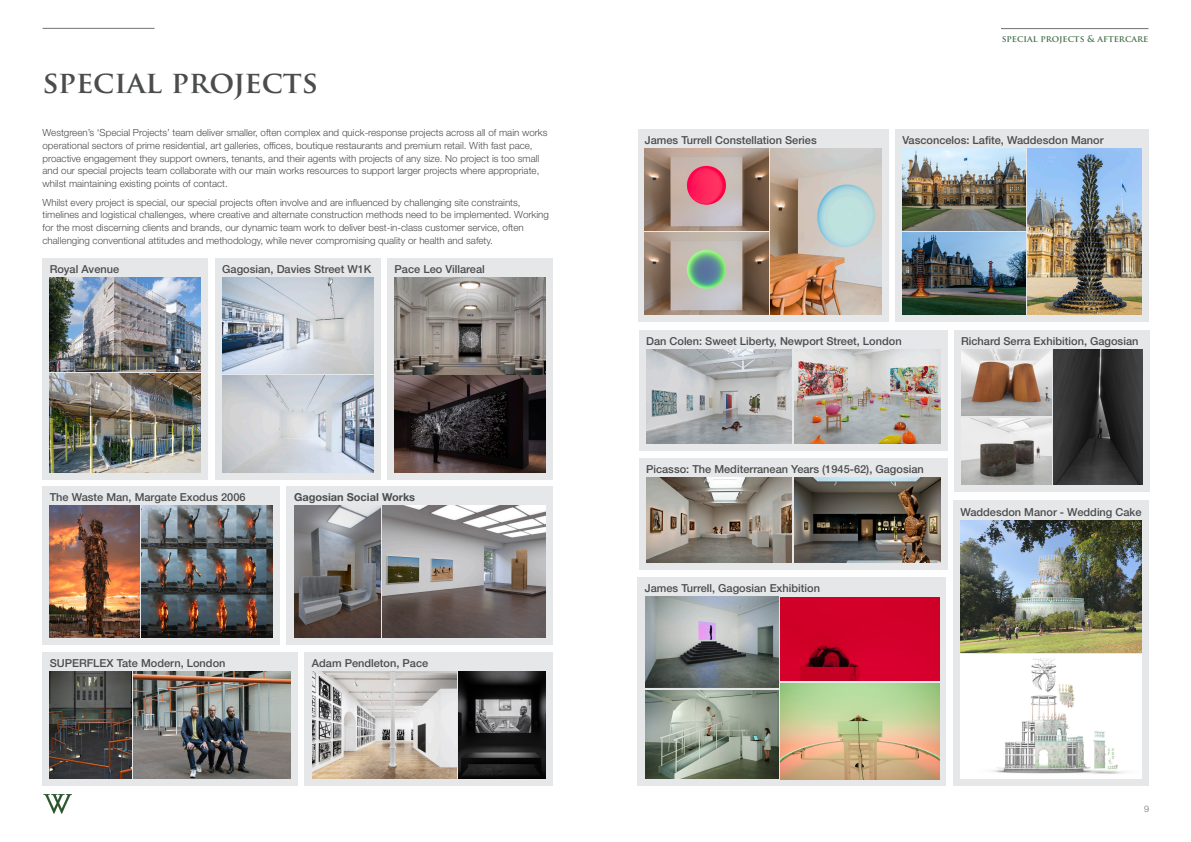
<style>
.page{position:relative;width:1191px;height:842px;background:#fff}
.page>*{position:absolute;margin:0;border:0;box-sizing:border-box;transform-origin:0 0}
.Headline{font:700 30px "Trajan Pro";color:#4b4c4d}
.t1{font:500 11px "Helvetica Neue LT Std";color:#4b4c4d}
.t2{font:700 11px "Helvetica Neue LT Std";color:#4b4c4d}
.t3{font:300 9.8px/12.8px "Helvetica Neue LT Std";color:#4b4c4d}
.t4{font:700 9px "Trajan Pro";color:#47714b}
.t5{font:300 9px "Helvetica Neue LT Std";color:#717074}
</style>
<div class="page">
<hr style="left:43px;top:28px;width:112px;height:1px;background:#717074">
<img style="left:43px;top:794px;width:29px;height:19px">
<hr style="left:1001px;top:28px;width:147px;height:1px;background:#717074">
<div style="left:43px;top:258px;width:165px;height:221px;background:#e6e7e9"></div>
<img style="left:50px;top:277px;width:151px;height:94px">
<img style="left:50px;top:373px;width:151px;height:99px">
<div style="left:215px;top:258px;width:165px;height:221px;background:#e6e7e9"></div>
<img style="left:222px;top:277px;width:151px;height:97px">
<img style="left:222px;top:376px;width:151px;height:96px">
<div style="left:387px;top:258px;width:166px;height:221px;background:#e6e7e9"></div>
<img style="left:394px;top:277px;width:151px;height:97px">
<img style="left:395px;top:376px;width:151px;height:96px">
<div style="left:43px;top:486px;width:237px;height:159px;background:#e6e7e9"></div>
<img style="left:50px;top:505px;width:90px;height:132px">
<img style="left:142px;top:505px;width:130px;height:132px">
<div style="left:287px;top:486px;width:266px;height:159px;background:#e6e7e9"></div>
<img style="left:294px;top:505px;width:86px;height:132px">
<img style="left:383px;top:505px;width:163px;height:132px">
<div style="left:43px;top:652px;width:255px;height:133px;background:#e6e7e9"></div>
<img style="left:50px;top:671px;width:81px;height:107px">
<img style="left:133px;top:671px;width:158px;height:107px">
<div style="left:305px;top:652px;width:248px;height:133px;background:#e6e7e9"></div>
<img style="left:459px;top:671px;width:87px;height:107px">
<img style="left:312px;top:671px;width:145px;height:107px">
<div style="left:638px;top:129px;width:250px;height:193px;background:#e6e7e9"></div>
<img style="left:645px;top:148px;width:123px;height:82px">
<img style="left:645px;top:232px;width:123px;height:83px">
<img style="left:770px;top:148px;width:111px;height:167px">
<div style="left:895px;top:129px;width:253px;height:193px;background:#e6e7e9"></div>
<img style="left:902px;top:148px;width:123px;height:82px">
<img style="left:902px;top:232px;width:123px;height:83px">
<img style="left:1027px;top:148px;width:114px;height:166px">
<div style="left:953px;top:500px;width:195px;height:285px;background:#e6e7e9"></div>
<img style="left:960px;top:521px;width:181px;height:131px">
<img style="left:960px;top:654px;width:181px;height:124px">
<div style="left:638px;top:577px;width:308px;height:208px;background:#e6e7e9"></div>
<img style="left:645px;top:596px;width:133px;height:92px">
<img style="left:645px;top:691px;width:133px;height:87px">
<img style="left:780px;top:597px;width:159px;height:84px">
<img style="left:780px;top:683px;width:159px;height:96px">
<div style="left:954px;top:330px;width:195px;height:162px;background:#e6e7e9"></div>
<img style="left:961px;top:349px;width:90px;height:67px">
<img style="left:961px;top:418px;width:90px;height:67px">
<img style="left:1053px;top:349px;width:89px;height:136px">
<div style="left:639px;top:330px;width:308px;height:120px;background:#e6e7e9"></div>
<img style="left:646px;top:349px;width:146px;height:94px">
<img style="left:794px;top:349px;width:146px;height:94px">
<div style="left:639px;top:458px;width:308px;height:111px;background:#e6e7e9"></div>
<img style="left:646px;top:477px;width:146px;height:85px">
<img style="left:794px;top:477px;width:146px;height:85px">
<p class="Headline" style="left:43px;top:64px;width:277px">SPECIAL PROJECTS</p>
<p class="t3" style="left:43px;top:126px;width:506px">Westgreen’s ‘Special Projects’ team deliver smaller, often complex and quick-response projects across all of main works operational sectors of prime residential, art galleries, offices, boutique restaurants and premium retail. With fast pace, proactive engagement they support owners, tenants, and their agents with projects of any size. No project is too small and our special projects team collaborate with our main works resources to support larger projects where appropriate, whilst maintaining existing points of contact.</p>
<p class="t3" style="left:43px;top:195px;width:508px">Whilst every project is special, our special projects often involve and are influenced by challenging site constraints, timelines and logistical challenges, where creative and alternate construction methods need to be implemented. Working for the most discerning clients and brands, our dynamic team work to deliver best-in-class customer service, often challenging conventional attitudes and methodology, while never compromising quality or health and safety.</p>
<p class="t1" style="left:50px;top:263px;width:71px">Royal Avenue</p>
<p class="t1" style="left:222px;top:263px;width:151px">Gagosian, Davies Street W1K</p>
<p class="t1" style="left:394px;top:263px;width:92px">Pace Leo Villareal</p>
<p class="t1" style="left:50px;top:491px;width:197px">The Waste Man, Margate Exodus 2006</p>
<p class="t2" style="left:294px;top:491px;width:123px">Gagosian Social Works</p>
<p class="t1" style="left:50px;top:657px;width:177px">SUPERFLEX Tate Modern, London</p>
<p class="t1" style="left:312px;top:657px;width:118px">Adam Pendleton, Pace</p>
<p class="t4" style="left:1001px;top:33px;width:148px">SPECIAL PROJECTS &amp; AFTERCARE</p>
<p class="t1" style="left:645px;top:134px;width:173px">James Turrell Constellation Series</p>
<p class="t1" style="left:902px;top:134px;width:203px">Vasconcelos: Lafite, Waddesdon Manor</p>
<p class="t1" style="left:646px;top:335px;width:257px">Dan Colen: Sweet Liberty, Newport Street, London</p>
<p class="t1" style="left:961px;top:335px;width:179px">Richard Serra Exhibition, Gagosian</p>
<p class="t1" style="left:646px;top:463px;width:279px">Picasso: The Mediterranean Years (1945-62), Gagosian</p>
<p class="t1" style="left:645px;top:582px;width:177px">James Turrell, Gagosian Exhibition</p>
<p class="t1" style="left:960px;top:505px;width:183px">Waddesdon Manor - Wedding Cake</p>
<p class="t5" style="left:1144px;top:804px;width:7px">9</p>
</div>
